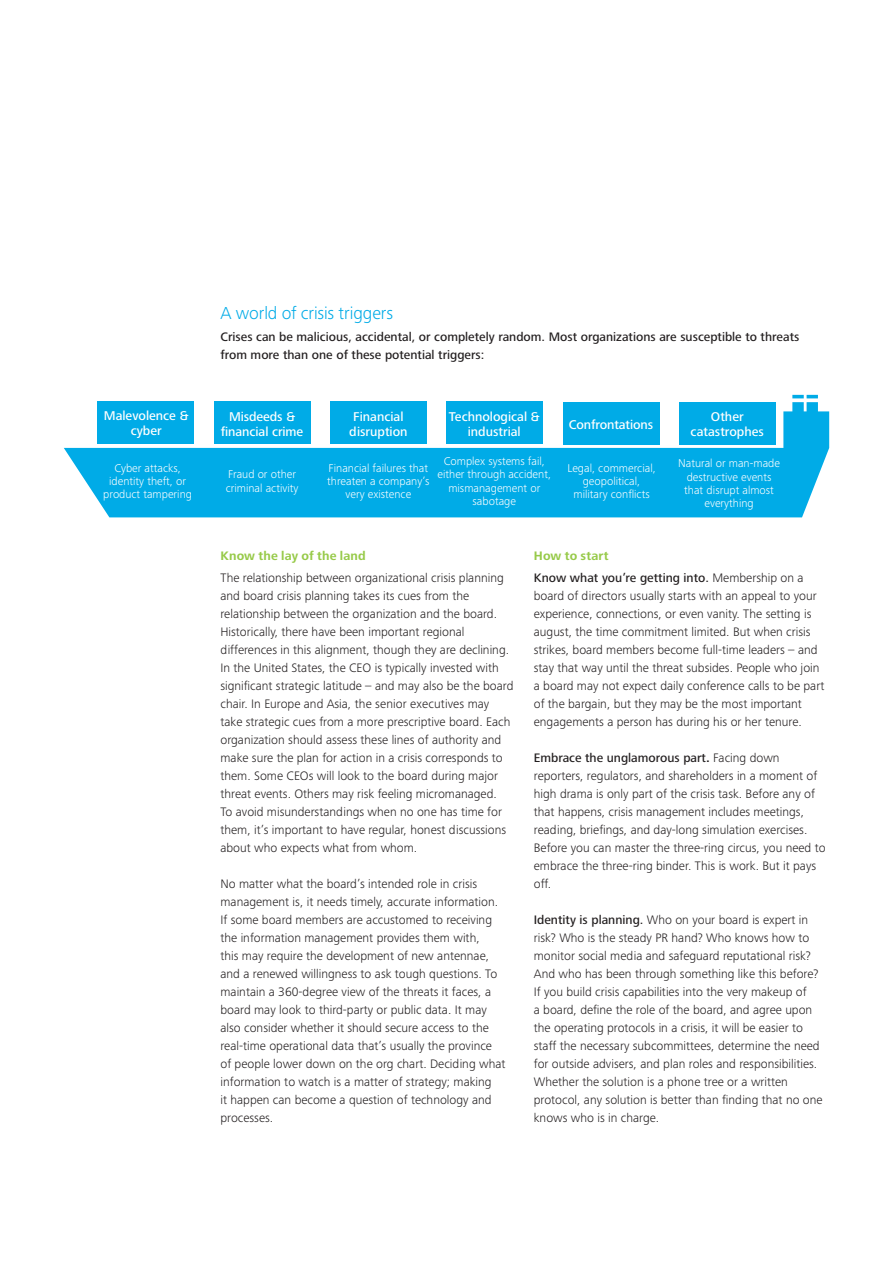
<style>
.page{position:relative;width:893px;height:1263px;background:#fff}
.page>*{position:absolute;margin:0;border:0;box-sizing:border-box;transform-origin:0 0}
.SUBHEAD_299_11_14{font:300 18px "Frutiger Next Pro";letter-spacing:-.005em;color:#00abe7}
.Body_copy{font:500 13.2px/15px "Frutiger Next Pro";color:#fff;text-align:center}
.Body_copy-2{font:300 12.75px/18px "Frutiger Next Pro";color:#231f20}
.Body_copy-3{font:500 12.75px/18px "Frutiger Next Pro";color:#231f20}
.SUBHEAD_299_11_14-2{font:700 12.75px "Frutiger Next Pro";letter-spacing:.01em;color:#97ca49}
.Body_copy-4{font:300 11.7px/13.2px "Frutiger Next Pro";color:#fff;text-align:center}
.s1{font-weight:500}
.s2{font-weight:700}
</style>
<div class="page">
<svg style="left:64px;top:395px;width:765px;height:122px;fill:#00abe7"></svg>
<div style="left:98px;top:402px;width:96px;height:42px;background:#00abe7"></div>
<div style="left:214px;top:402px;width:96px;height:42px;background:#00abe7"></div>
<div style="left:330px;top:402px;width:97px;height:42px;background:#00abe7"></div>
<div style="left:446px;top:401px;width:96px;height:42px;background:#00abe7"></div>
<div style="left:563px;top:402px;width:96px;height:42px;background:#00abe7"></div>
<div style="left:679px;top:402px;width:96px;height:42px;background:#00abe7"></div>
<p class="SUBHEAD_299_11_14" style="left:220px;top:303px;width:174px">A world of crisis triggers</p>
<p class="Body_copy-3" style="left:220px;top:328px;width:580px">Crises can be malicious, accidental, or completely random. Most organizations are susceptible to threats from more than one of these potential triggers:</p>
<p class="Body_copy" style="left:104px;top:408px;width:86px">Malevolence &amp; cyber</p>
<p class="Body_copy" style="left:221px;top:409px;width:84px">Misdeeds &amp; financial crime</p>
<p class="Body_copy" style="left:349px;top:409px;width:60px">Financial disruption</p>
<p class="Body_copy" style="left:449px;top:409px;width:92px">Technological &amp; industrial</p>
<p class="Body_copy" style="left:569px;top:417px;width:86px">Confrontations</p>
<p class="Body_copy" style="left:691px;top:409px;width:75px">Other catastrophes</p>
<p class="Body_copy-4" style="left:103px;top:461px;width:90px">Cyber attacks, identity theft, or product tampering</p>
<p class="Body_copy-4" style="left:226px;top:468px;width:74px;text-align:left">Fraud or other criminal activity</p>
<p class="Body_copy-4" style="left:327px;top:461px;width:104px">Financial failures that threaten a company’s very existence</p>
<p class="Body_copy-4" style="left:438px;top:455px;width:115px">Complex systems fail, either through accident, mismanagement or sabotage</p>
<p class="Body_copy-4" style="left:567px;top:461px;width:90px">Legal, commercial, geopolitical,</p>
<p class="Body_copy-4" style="left:678px;top:457px;width:103px">Natural or man-made destructive events that disrupt almost everything</p>
<p class="Body_copy-4" style="left:573px;top:488px;width:78px">military conflicts</p>
<p class="SUBHEAD_299_11_14-2" style="left:220px;top:548px;width:147px">Know the lay of the land</p>
<p class="Body_copy-2" style="left:220px;top:569px;width:294px">The relationship between organizational crisis planning and board crisis planning takes its cues from the relationship between the organization and the board.<br>Historically, there have been important regional differences in this alignment, though they are declining.<br>In the United States, the CEO is typically invested with significant strategic latitude – and may also be the board chair. In Europe and Asia, the senior executives may take strategic cues from a more prescriptive board. Each organization should assess these lines of authority and make sure the plan for action in a crisis corresponds to them. Some CEOs will look to the board during major threat events. Others may risk feeling micromanaged.<br>To avoid misunderstandings when no one has time for them, it’s important to have regular, honest discussions about who expects what from whom.</p>
<p class="Body_copy-2" style="left:220px;top:875px;width:287px">No matter what the board’s intended role in crisis management is, it needs timely, accurate information.<br>If some board members are accustomed to receiving the information management provides them with,<br>this may require the development of new antennae, and a renewed willingness to ask tough questions. To maintain a 360-degree view of the threats it faces, a board may look to third-party or public data. It may also consider whether it should secure access to the real-time operational data that’s usually the province of people lower down on the org chart. Deciding what information to watch is a matter of strategy; making<br>it happen can become a question of technology and processes.</p>
<p class="SUBHEAD_299_11_14-2" style="left:534px;top:548px;width:76px">How to start</p>
<p class="Body_copy-2" style="left:534px;top:569px;width:292px"><span class="s1">Know what you’re getting into.</span> Membership on a board of directors usually starts with an appeal to your experience, connections, or even vanity. The setting is august, the time commitment limited. But when crisis strikes, board members become full-time leaders – and stay that way until the threat subsides. People who join a board may not expect daily conference calls to be part of the bargain, but they may be the most important engagements a person has during his or her tenure.</p>
<p class="Body_copy-2" style="left:534px;top:749px;width:293px"><span class="s1">Embrace the unglamorous part</span><span class="s2">.</span> Facing down reporters, regulators, and shareholders in a moment of high drama is only part of the crisis task. Before any of that happens, crisis management includes meetings, reading, briefings, and day-long simulation exercises.<br>Before you can master the three-ring circus, you need to embrace the three-ring binder. This is work. But it pays off.</p>
<p class="Body_copy-2" style="left:534px;top:911px;width:290px"><span class="s1">Identity is planning.</span> Who on your board is expert in risk? Who is the steady PR hand? Who knows how to monitor social media and safeguard reputational risk?<br>And who has been through something like this before?<br>If you build crisis capabilities into the very makeup of<br>a board, define the role of the board, and agree upon the operating protocols in a crisis, it will be easier to staff the necessary subcommittees, determine the need for outside advisers, and plan roles and responsibilities.<br>Whether the solution is a phone tree or a written protocol, any solution is better than finding that no one knows who is in charge.</p>
</div>
